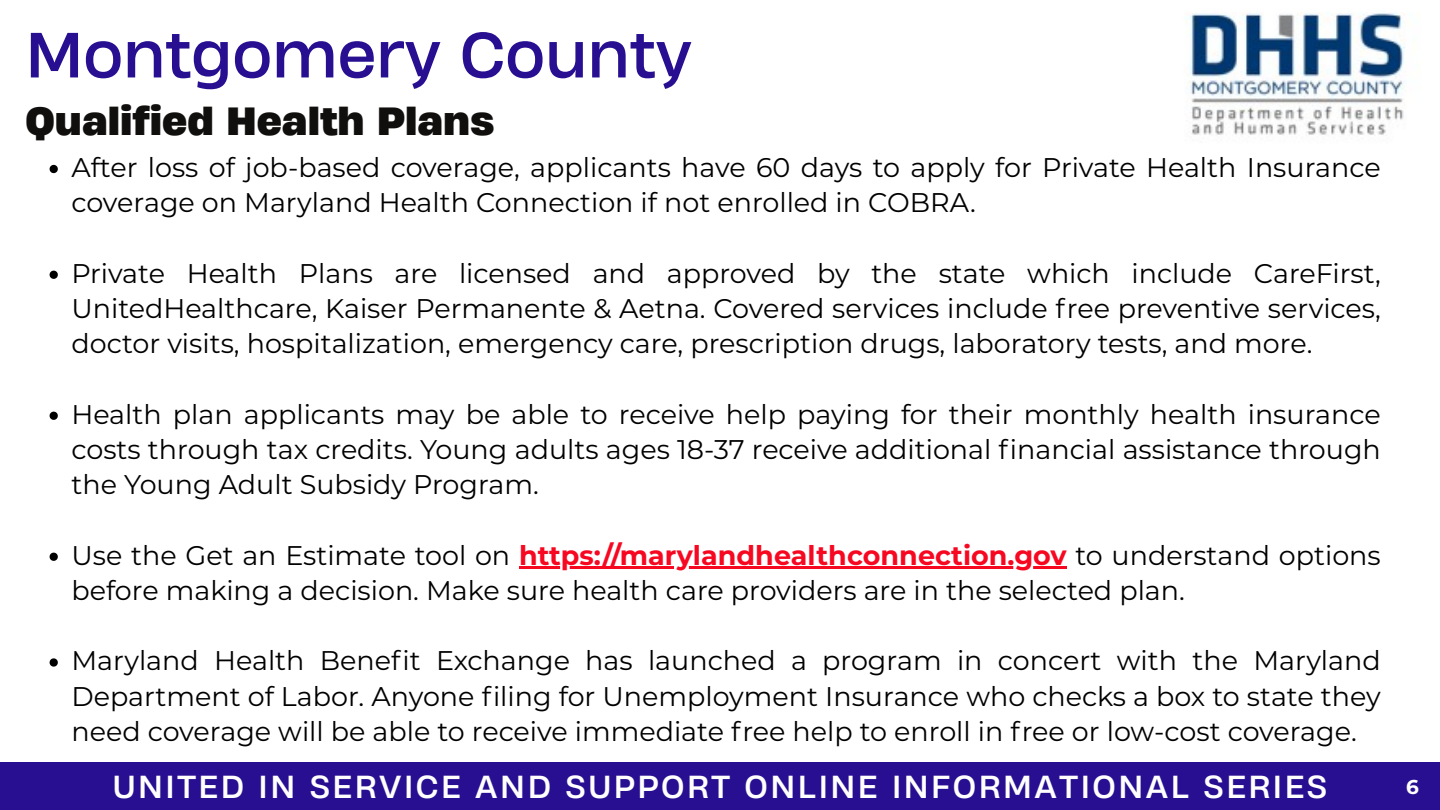
<style>
.page{position:relative;width:1440px;height:810px;background:#fff}
.page>*{position:absolute;margin:0;border:0;box-sizing:border-box;transform-origin:0 0}
.t1{font:60px "Heading Now 74";color:#280f91}
.t2{font:700 37px "Heading Now 76";color:#100f0d}
.t3{font:30px "Heading Now 74";letter-spacing:.085em;color:#fff}
.t4{font:27px/35.2px "Montserrat";color:#000}
.t5{font:700 20px "Montserrat";color:#fff}
.s1{font-weight:700;color:#f60821}
</style>
<div class="page">
<div style="left:0;top:763px;width:1440px;height:47px;background:#280f91"></div>
<img style="left:1186px;top:12px;width:219px;height:123px">
<svg style="left:50px;top:165px;width:8px;height:8px"></svg>
<svg style="left:50px;top:271px;width:8px;height:8px"></svg>
<svg style="left:50px;top:412px;width:8px;height:8px"></svg>
<svg style="left:50px;top:553px;width:8px;height:8px"></svg>
<hr style="left:519px;top:566px;width:548px;height:2px;background:#f60821">
<svg style="left:50px;top:658px;width:8px;height:9px"></svg>
<p class="t1" style="left:26px;top:14px;width:668px">Montgomery County</p>
<h3 class="t2" style="left:26px;top:96px;width:470px">Qualified Health Plans</h3>
<h1 class="t4" style="left:71px;top:150px;width:1311px">After loss of job-based coverage, applicants have 60 days to apply for Private Health Insurance coverage on Maryland Health Connection if not enrolled in COBRA.</h1>
<h2 class="t4" style="left:71px;top:255px;width:1311px;text-align:justify">Private Health Plans are licensed and approved by the state which include CareFirst, UnitedHealthcare, Kaiser Permanente &amp; Aetna. Covered services include free preventive services, doctor visits, hospitalization, emergency care, prescription drugs, laboratory tests, and more.</h2>
<p class="t4" style="left:71px;top:396px;width:1311px;text-align:justify">Health plan applicants may be able to receive help paying for their monthly health insurance costs through tax credits. Young adults ages 18-37 receive additional financial assistance through the Young Adult Subsidy Program.</p>
<p class="t4" style="left:71px;top:537px;width:1311px">Use the Get an Estimate tool on <span class="s1">https://marylandhealthconnection.gov</span> to understand options</p>
<p class="t4" style="left:71px;top:573px;width:1115px">before making a decision. Make sure health care providers are in the selected plan.</p>
<p class="t4" style="left:71px;top:643px;width:1311px">Maryland Health Benefit Exchange has launched a program in concert with the Maryland</p>
<p class="t4" style="left:71px;top:678px;width:1311px">Department of Labor. Anyone filing for Unemployment Insurance who checks a box to state they need coverage will be able to receive immediate free help to enroll in free or low-cost coverage.</p>
<p class="t3" style="left:113px;top:766px;width:1216px">UNITED IN SERVICE AND SUPPORT ONLINE INFORMATIONAL SERIES</p>
<p class="t5" style="left:1406px;top:774px;width:14px">6</p>
</div>
